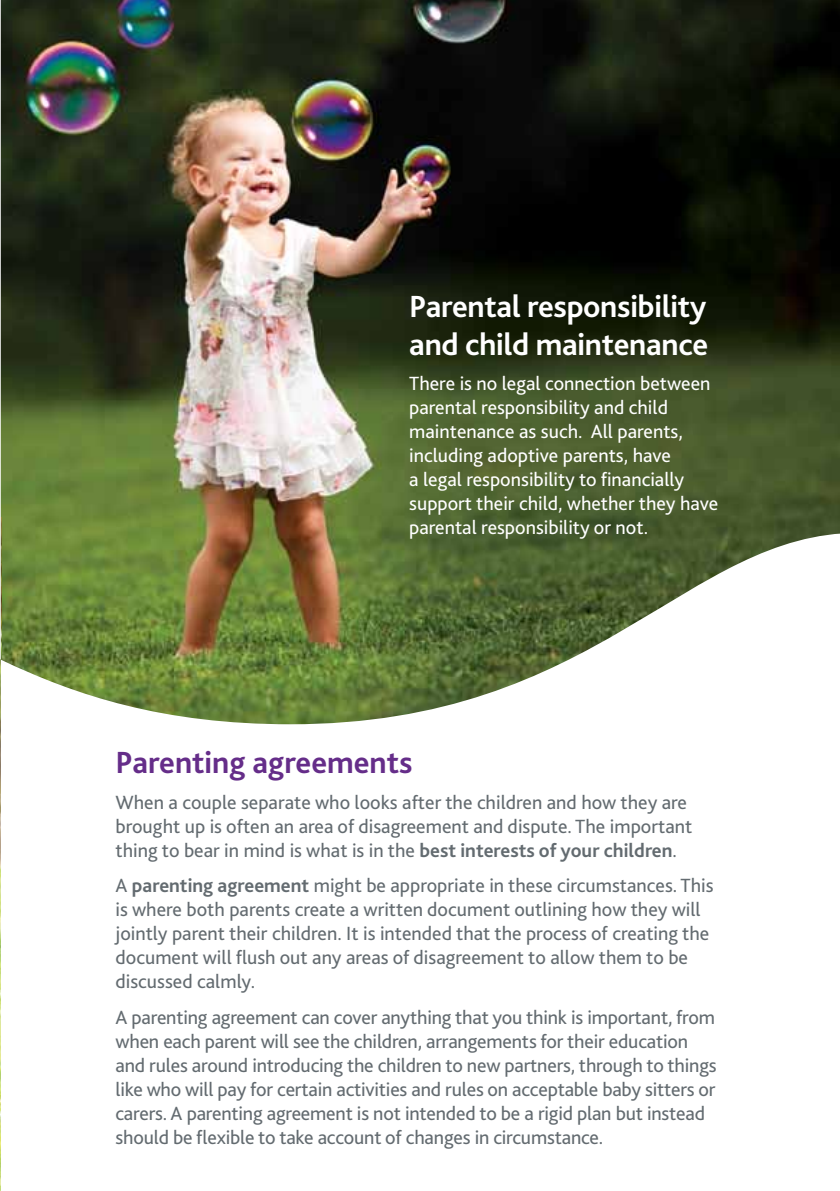
<style>
.page{position:relative;width:840px;height:1191px;background:#fff}
.page>*{position:absolute;margin:0;border:0;box-sizing:border-box;transform-origin:0 0}
.t1{font:700 32px/38.4px "Bliss 2";letter-spacing:-.01em;color:#fff}
.t2{font:700 32px "Bliss 2";color:#652d89}
.t3{font:20px/24px "Bliss 2";letter-spacing:-.01em;color:#636b70}
.t4{font:20px/24px "Bliss 2";color:#fff}
.s1{font-weight:700}
</style>
<div class="page">
<img style="left:1px;top:0;width:838px;height:533px">
<img style="left:0;top:724px;width:1px;height:467px">
<svg style="left:0;top:0;width:1px;height:724px"></svg>
<svg style="left:1px;top:533px;width:838px;height:192px"></svg>
<h1 class="t1" style="left:409px;top:286px;width:300px">Parental responsibility and child maintenance</h1>
<p class="t4" style="left:409px;top:371px;width:310px">There is no legal connection between parental responsibility and child maintenance as such. All parents, including adoptive parents, have<br>a legal responsibility to financially support their child, whether they have parental responsibility or not.</p>
<h1 class="t2" style="left:115px;top:743px;width:298px">Parenting agreements</h1>
<p class="t3" style="left:115px;top:789px;width:578px">When a couple separate who looks after the children and how they are brought up is often an area of disagreement and dispute. The important thing to bear in mind is what is in the <span class="s1">best interests of your children</span>.</p>
<p class="t3" style="left:115px;top:873px;width:599px">A <span class="s1">parenting agreement</span> might be appropriate in these circumstances. This is where both parents create a written document outlining how they will jointly parent their children. It is intended that the process of creating the document will flush out any areas of disagreement to allow them to be discussed calmly.</p>
<p class="t3" style="left:115px;top:1004px;width:602px">A parenting agreement can cover anything that you think is important, from when each parent will see the children, arrangements for their education and rules around introducing the children to new partners, through to things like who will pay for certain activities and rules on acceptable baby sitters or carers. A parenting agreement is not intended to be a rigid plan but instead should be flexible to take account of changes in circumstance.</p>
</div>
